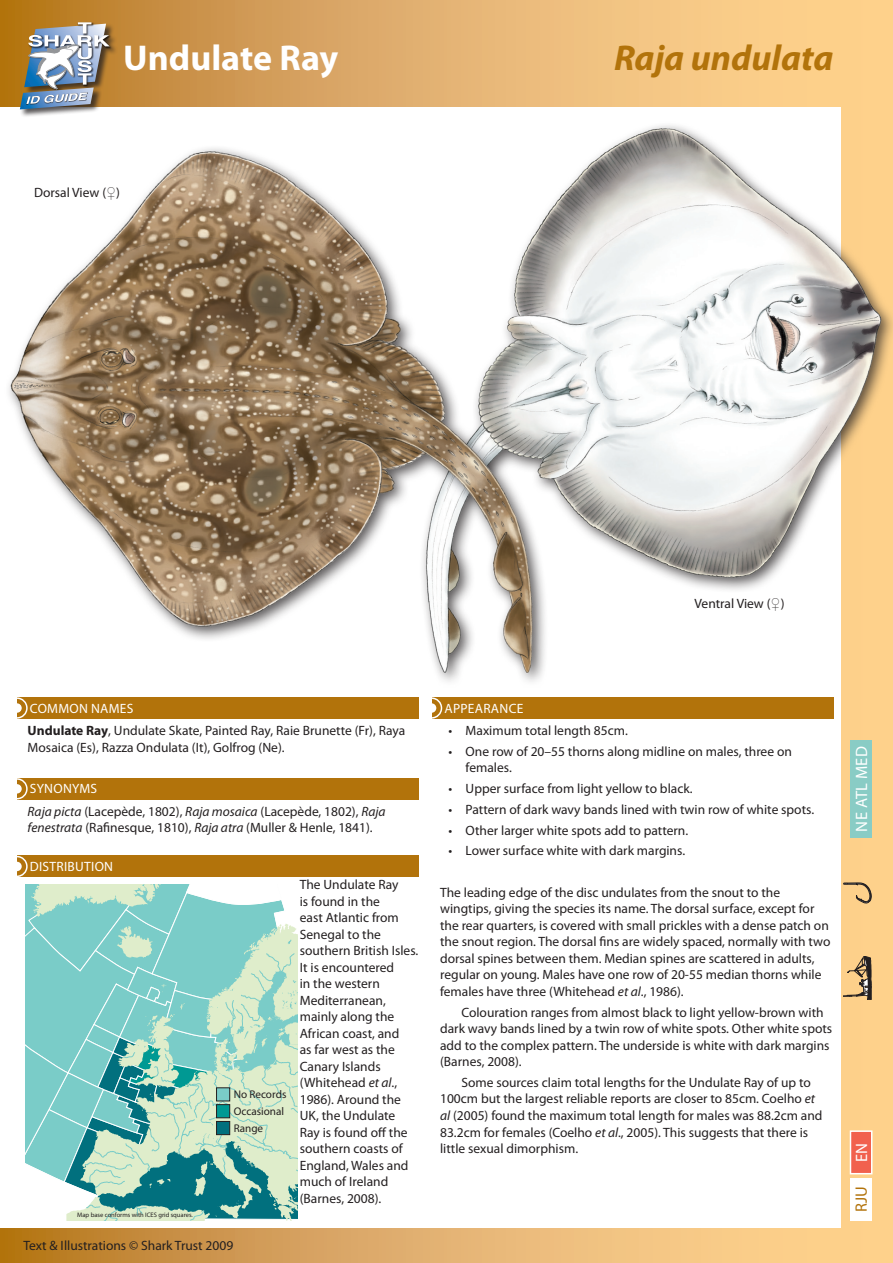
<style>
.page{position:relative;width:893px;height:1263px;background:#fff}
.page>*{position:absolute;margin:0;border:0;box-sizing:border-box;transform-origin:0 0}
.Species_header{font:italic 700 36px "Myriad Pro";color:#b2730b}
.Species_header-2{font:700 36px "Myriad Pro";color:#fff}
.Headers{font:16.5px "Myriad Pro";letter-spacing:.02em;color:#fff}
.Headers-2{font:16.5px "Myriad Pro";color:#b2730b}
.Body_text{font:13.5px/16.5px "Myriad Pro";color:#231f20}
.Body_text_points{font:13.5px/16.5px "Myriad Pro";color:#231f20}
.Labels{font:13.5px "Myriad Pro";color:#231f20}
.Headers-3{font:13.5px "Myriad Pro";letter-spacing:.02em;color:#fff}
.t1{font:11.1px/16.8px "Myriad Pro";color:#231f20}
.t2{font:6.45px "Myriad Pro";color:#231f20}
.s1{font-family:"Arial"}
.s2{font-weight:700}
.s3{font-style:italic}
</style>
<div class="page">
<svg style="left:0;top:0;width:842px;height:106px;background:#e2af6b"></svg>
<svg style="left:0;top:1229px;width:842px;height:34px;background:#deab65"></svg>
<div style="left:842px;top:0;width:51px;height:1263px;background:#fed18b"></div>
<div style="left:24px;top:21px;width:94px;height:77px;background:#231f20;opacity:.75"></div>
<img style="left:110px;top:34px;width:2px;height:15px">
<img style="left:77px;top:21px;width:17px;height:1px">
<div style="left:19px;top:87px;width:82px;height:31px;background:#231f20;opacity:.75"></div>
<img style="left:20px;top:22px;width:90px;height:87px">
<img style="left:9px;top:121px;width:884px;height:566px">
<div style="left:416px;top:816px;width:24px;height:24px;border:3px solid #fff;border-radius:50%"></div>
<div style="left:423px;top:822px;width:11px;height:12px;border:2px solid #fff;border-radius:50%"></div>
<div style="left:17px;top:697px;width:402px;height:22px;background:#b2730b"></div>
<div style="left:6px;top:697px;width:22px;height:22px;border:2px solid #fff;border-radius:50%"></div>
<div style="left:12px;top:703px;width:10px;height:10px;background:#fff;border-radius:50%"></div>
<div style="left:17px;top:778px;width:402px;height:21px;background:#b2730b"></div>
<div style="left:6px;top:778px;width:22px;height:21px;border:2px solid #fff;border-radius:50%"></div>
<div style="left:12px;top:784px;width:10px;height:9px;background:#fff;border-radius:50%"></div>
<div style="left:17px;top:856px;width:402px;height:21px;background:#b2730b"></div>
<div style="left:6px;top:856px;width:22px;height:21px;border:2px solid #fff;border-radius:50%"></div>
<div style="left:12px;top:862px;width:10px;height:9px;background:#fff;border-radius:50%"></div>
<div style="left:432px;top:697px;width:401px;height:22px;background:#b2730b"></div>
<div style="left:421px;top:697px;width:21px;height:22px;border:2px solid #fff;border-radius:50%"></div>
<div style="left:427px;top:703px;width:9px;height:10px;background:#fff;border-radius:50%"></div>
<div style="left:850px;top:1178px;width:22px;height:42px;background:#fff"></div>
<div style="left:850px;top:740px;width:22px;height:98px;background:#89ccc5"></div>
<svg style="left:843px;top:882px;width:28px;height:21px"></svg>
<svg style="left:843px;top:956px;width:28px;height:43px"></svg>
<div style="left:850px;top:1130px;width:22px;height:44px;background:#f1614e;border:2px solid #fff"></div>
<svg style="left:26px;top:884px;width:272px;height:336px;background:#97d5cf"></svg>
<svg style="left:85px;top:946px;width:213px;height:274px;background:#94cbbd"></svg>
<div style="left:216px;top:1121px;width:14px;height:14px;background:#01707e;border:1px solid #231f20"></div>
<div style="left:216px;top:1104px;width:14px;height:14px;background:#009993;border:1px solid #231f20"></div>
<div style="left:216px;top:1087px;width:14px;height:14px;background:#7accc8;border:1px solid #231f20"></div>
<p class="Species_header-2" style="left:123px;top:34px;width:217px">Undulate Ray</p>
<p class="Species_header" style="left:614px;top:34px;width:221px">Raja undulata</p>
<p class="Labels" style="left:34px;top:184px;width:88px">Dorsal View (<span class="s1">♀</span>)</p>
<p class="Labels" style="left:694px;top:595px;width:92px">Ventral View (<span class="s1">♀</span>)</p>
<p class="Headers-3" style="left:30px;top:700px;width:105px">COMMON NAMES</p>
<p class="Body_text" style="left:28px;top:722px;width:379px"><span class="s2">Undulate Ray</span>, Undulate Skate, Painted Ray, Raie Brunette (Fr), Raya<br>Mosaica (Es), Razza Ondulata (It), Golfrog (Ne).</p>
<p class="Headers-3" style="left:30px;top:780px;width:69px">SYNONYMS</p>
<p class="Body_text" style="left:28px;top:803px;width:359px"><span class="s3">Raja picta</span> (Lacepède, 1802), <span class="s3">Raja mosaica</span> (Lacepède, 1802), <span class="s3">Raja fenestrata</span> (Rafinesque, 1810), <span class="s3">Raja atra</span> (Muller &amp; Henle, 1841).</p>
<p class="Headers-3" style="left:30px;top:858px;width:85px">DISTRIBUTION</p>
<p class="t2" style="left:77px;top:1210px;width:117px">Map base conforms with ICES grid squares.</p>
<p class="t1" style="left:234px;top:1086px;width:54px">No Records<br>Occasional<br>Range</p>
<p class="Labels" style="left:23px;top:1237px;width:211px">Text &amp; Illustrations © Shark Trust 2009</p>
<p class="Body_text" style="left:300px;top:876px;width:120px">The Undulate Ray<br>is found in the<br>east Atlantic from<br>Senegal to the southern British Isles.<br>It is encountered<br>in the western<br>Mediterranean, mainly along the<br>African coast, and<br>as far west as the<br>Canary Islands (Whitehead <span class="s3">et al</span>.,<br>1986). Around the<br>UK, the Undulate<br>Ray is found off the southern coasts of<br>England, Wales and much of Ireland (Barnes, 2008).</p>
<p class="Headers-3" style="left:444px;top:700px;width:80px">APPEARANCE</p>
<p class="Body_text_points" style="left:449px;top:722px;width:181px">• Maximum total length 85cm.</p>
<p class="Body_text_points" style="left:466px;top:743px;width:328px;text-indent:-17px">• One row of 20–55 thorns along midline on males, three on females.</p>
<p class="Body_text_points" style="left:449px;top:780px;width:246px">• Upper surface from light yellow to black.</p>
<p class="Body_text_points" style="left:449px;top:801px;width:367px">• Pattern of dark wavy bands lined with twin row of white spots.</p>
<p class="Body_text_points" style="left:449px;top:822px;width:241px">• Other larger white spots add to pattern.</p>
<p class="Body_text_points" style="left:449px;top:842px;width:238px">• Lower surface white with dark margins.</p>
<p class="Body_text" style="left:440px;top:884px;width:392px">The leading edge of the disc undulates from the snout to the wingtips, giving the species its name. The dorsal surface, except for the rear quarters, is covered with small prickles with a dense patch on the snout region. The dorsal fins are widely spaced, normally with two dorsal spines between them. Median spines are scattered in adults, regular on young. Males have one row of 20-55 median thorns while females have three (Whitehead <span class="s3">et al</span>., 1986).</p>
<p class="Body_text" style="left:440px;top:1004px;width:394px;text-indent:21px">Colouration ranges from almost black to light yellow-brown with dark wavy bands lined by a twin row of white spots. Other white spots add to the complex pattern. The underside is white with dark margins (Barnes, 2008).</p>
<p class="Body_text" style="left:440px;top:1074px;width:384px;text-indent:21px">Some sources claim total lengths for the Undulate Ray of up to 100cm but the largest reliable reports are closer to 85cm. Coelho <span class="s3">et al</span> (2005) found the maximum total length for males was 88.2cm and 83.2cm for females (Coelho <span class="s3">et al</span>., 2005). This suggests that there is little sexual dimorphism.</p>
<p class="Headers" style="left:851px;top:831px;width:87px;rotate:-90deg">NE ATL MED</p>
<p class="Headers" style="left:851px;top:1162px;width:21px;rotate:-90deg">EN</p>
<p class="Headers-2" style="left:851px;top:1212px;width:28px;rotate:-90deg">RJU</p>
</div>
